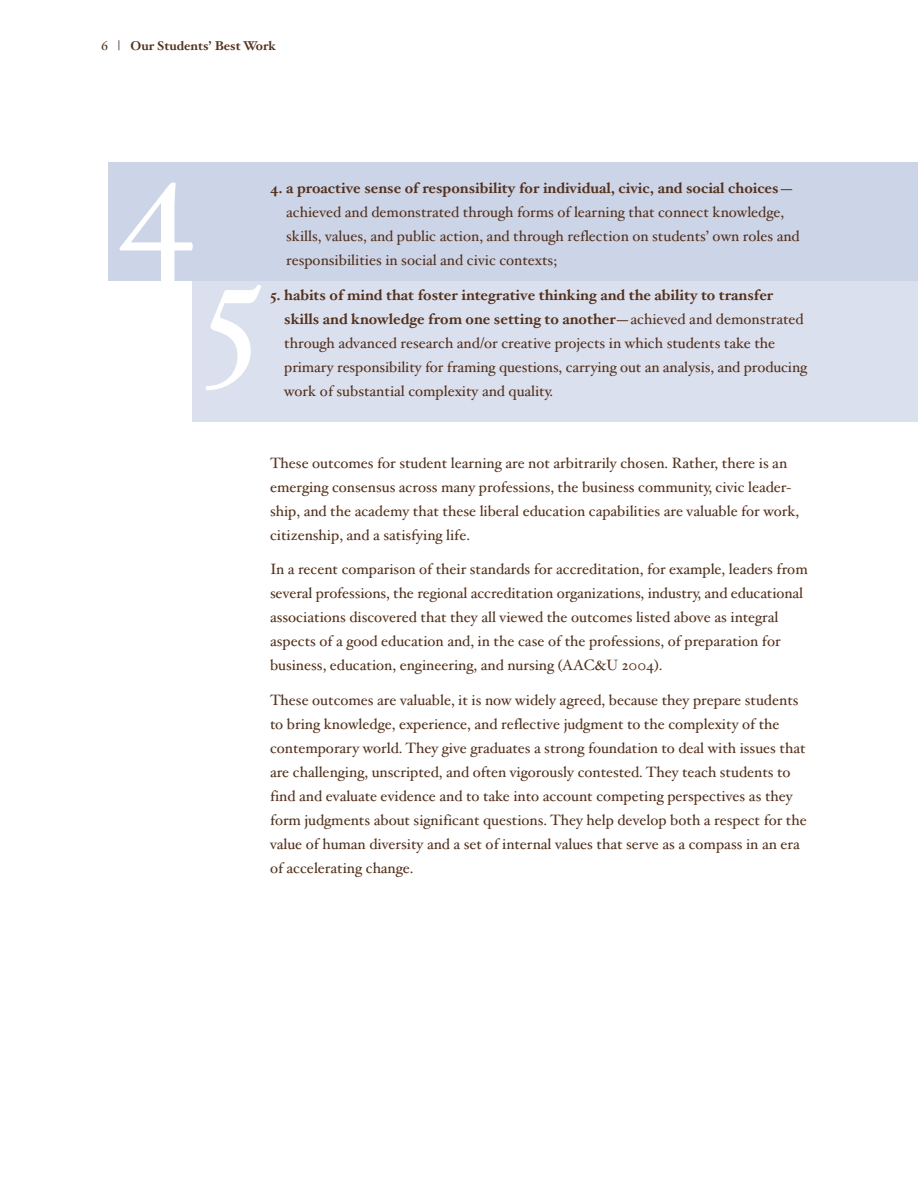
<style>
.page{position:relative;width:918px;height:1188px;background:#fff}
.page>*{position:absolute;margin:0;border:0;box-sizing:border-box;transform-origin:0 0}
.t1{font:150px "Hoefler Text";color:#fff}
.t2{font:15px/24px "Hoefler Text";color:#543019}
.t3{font:700 15px "Hoefler Text";color:#543019}
.t4{font:700 12.75px "Hoefler Text";color:#543019}
.s1{font-weight:400;font-size:13.5px}
.s2{font-family:"Hoefler Text Roman Small Caps";font-weight:400;font-size:13.5px}
.s3{font-weight:700}
</style>
<div class="page">
<div style="left:192px;top:280px;width:726px;height:142px;background:#dbe0ee"></div>
<div style="left:108px;top:162px;width:810px;height:118px;background:#ccd4e7"></div>
<p class="t4" style="left:101px;top:41px;width:176px"><span class="s1">6</span> <span class="s2">|</span> Our Students’ Best Work</p>
<h1 class="t1" style="left:116px;top:144px;width:82px">4</h1>
<p class="t3" style="left:270px;top:182px;width:526px">4. a proactive sense of responsibility for individual, civic, and social choices—</p>
<p class="t2" style="left:286px;top:202px;width:515px">achieved and demonstrated through forms of learning that connect knowledge, skills, values, and public action, and through reflection on students’ own roles and responsibilities in social and civic contexts;</p>
<p class="t2" style="left:284px;top:285px;width:525px;text-indent:-14px"><span class="s3">5. habits of mind that foster integrative thinking and the ability to transfer skills and knowledge from one setting to another—</span>achieved and demonstrated through advanced research and/or creative projects in which students take the primary responsibility for framing questions, carrying out an analysis, and producing work of substantial complexity and quality.</p>
<h1 class="t1" style="left:203px;top:250px;width:63px">5</h1>
<p class="t2" style="left:270px;top:453px;width:531px">These outcomes for student learning are not arbitrarily chosen. Rather, there is an emerging consensus across many professions, the business community, civic leader&shy;ship, and the academy that these liberal education capabilities are valuable for work, citizenship, and a satisfying life.</p>
<p class="t2" style="left:270px;top:560px;width:539px">In a recent comparison of their standards for accreditation, for example, leaders from several professions, the regional accreditation organizations, industry, and educational associations discovered that they all viewed the outcomes listed above as integral aspects of a good education and, in the case of the professions, of preparation for business, education, engineering, and nursing (AAC&amp;U 2004).</p>
<p class="t2" style="left:270px;top:691px;width:538px">These outcomes are valuable, it is now widely agreed, because they prepare students to bring knowledge, experience, and reflective judgment to the complexity of the contemporary world. They give graduates a strong foundation to deal with issues that are challenging, unscripted, and often vigorously contested. They teach students to find and evaluate evidence and to take into account competing perspectives as they form judgments about significant questions. They help develop both a respect for the value of human diversity and a set of internal values that serve as a compass in an era of accelerating change.</p>
</div>
